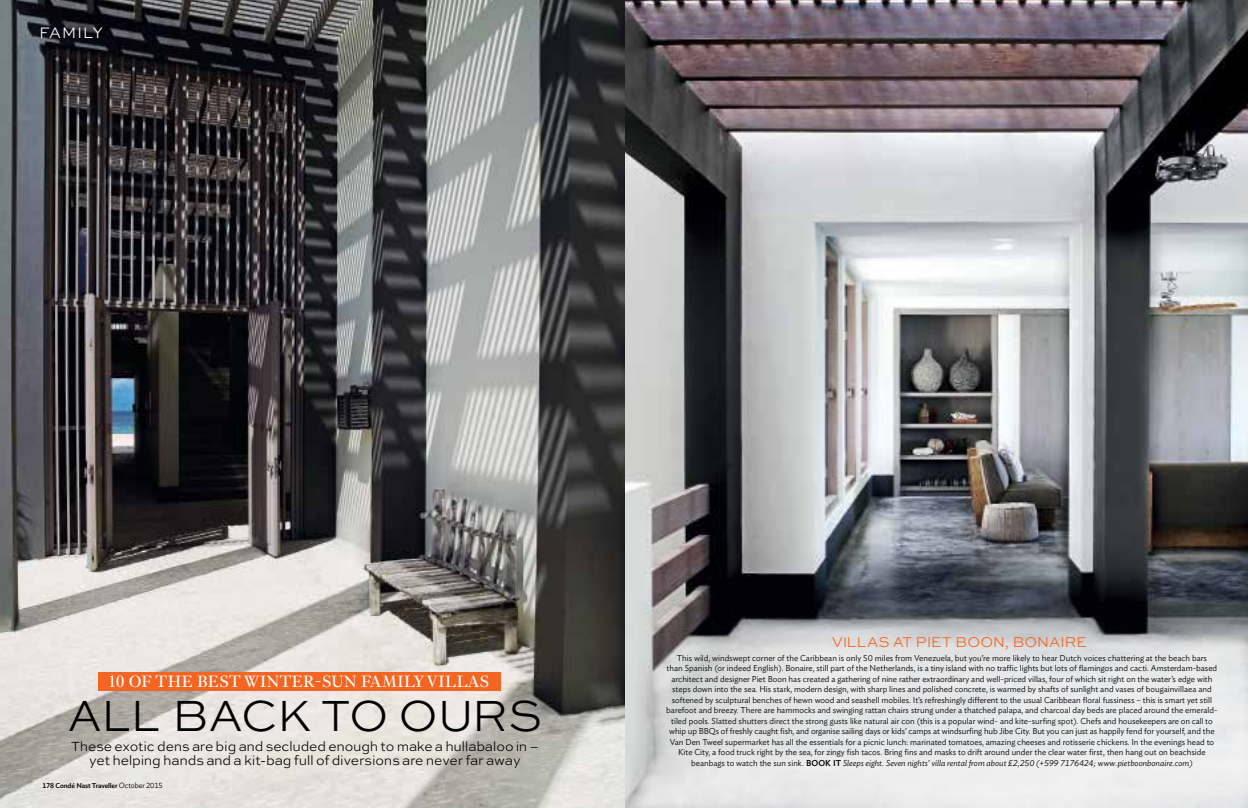
<style>
.page{position:relative;width:1248px;height:808px;background:#fff}
.page>*{position:absolute;margin:0;border:0;box-sizing:border-box;transform-origin:0 0}
.t1{font:300 46px "Sweet Sans";letter-spacing:-.025em;color:#000}
.t2{font:17.9px "Genath";letter-spacing:.03em;color:#fff}
.t3{font:300 16px "Sweet Sans";letter-spacing:.04em;color:#fff}
.t4{font:300 15px "Sweet Sans";letter-spacing:-.01em;color:#f26522}
.t5{font:300 14px/14px "Sweet Sans";letter-spacing:-.01em;color:#000;text-align:center}
.t6{font:300 8.5px/10.5px "Ideal Sans";color:#000;text-align:center}
.t7{font:500 7px "Ideal Sans";letter-spacing:-.015em;color:#000}
.s1{font-weight:300;font-size:7.5px}
.s2{font-weight:500}
.s3{font-style:italic}
</style>
<div class="page">
<img style="left:0;top:0;width:1247px;height:808px">
<svg style="left:625px;top:617px;width:622px;height:191px;background:#dadadb"></svg>
<div style="left:98px;top:672px;width:403px;height:19px;background:#f26522"></div>
<h3 class="t3" style="left:39px;top:23px;width:65px">FAMILY</h3>
<h2 class="t2" style="left:108px;top:669px;width:382px">10 OF THE BEST WINTER-SUN FAMILY VILLAS</h2>
<h1 class="t1" style="left:67px;top:690px;width:476px">ALL BACK TO OURS</h1>
<h3 class="t5" style="left:71px;top:740px;width:469px">These exotic dens are big and secluded enough to make a hullabaloo in – yet helping hands and a kit-bag full of diversions are never far away</h3>
<p class="t7" style="left:43px;top:780px;width:122px">178 Condé Nast Traveller <span class="s1">October 2015</span></p>
<h3 class="t4" style="left:831px;top:633px;width:256px">VILLAS AT PIET BOON, BONAIRE</h3>
<p class="t6" style="left:666px;top:652px;width:552px">This wild, windswept corner of the Caribbean is only 50 miles from Venezuela, but you’re more likely to hear Dutch voices chattering at the beach bars<br>than Spanish (or indeed English). Bonaire, still part of the Netherlands, is a tiny island with no traffic lights but lots of flamingos and cacti. Amsterdam-based architect and designer Piet Boon has created a gathering of nine rather extraordinary and well-priced villas, four of which sit right on the water’s edge with steps down into the sea. His stark, modern design, with sharp lines and polished concrete, is warmed by shafts of sunlight and vases of bougainvillaea and softened by sculptural benches of hewn wood and seashell mobiles. It’s refreshingly different to the usual Caribbean floral fussiness – this is smart yet still barefoot and breezy. There are hammocks and swinging rattan chairs strung under a thatched palapa, and charcoal day beds are placed around the emerald&shy;tiled pools. Slatted shutters direct the strong gusts like natural air con (this is a popular wind- and kite-surfing spot). Chefs and housekeepers are on call to whip up BBQs of freshly caught fish, and organise sailing days or kids’ camps at windsurfing hub Jibe City. But you can just as happily fend for yourself, and the Van Den Tweel supermarket has all the essentials for a picnic lunch: marinated tomatoes, amazing cheeses and rotisserie chickens. In the evenings head to Kite City, a food truck right by the sea, for zingy fish tacos. Bring fins and masks to drift around under the clear water first, then hang out on beachside beanbags to watch the sun sink. <span class="s2">BOOK IT</span> <span class="s3">Sleeps eight. Seven nights’ villa rental from about £2,250 (+599 7176424; www.pietboonbonaire.com)</span></p>
</div>
